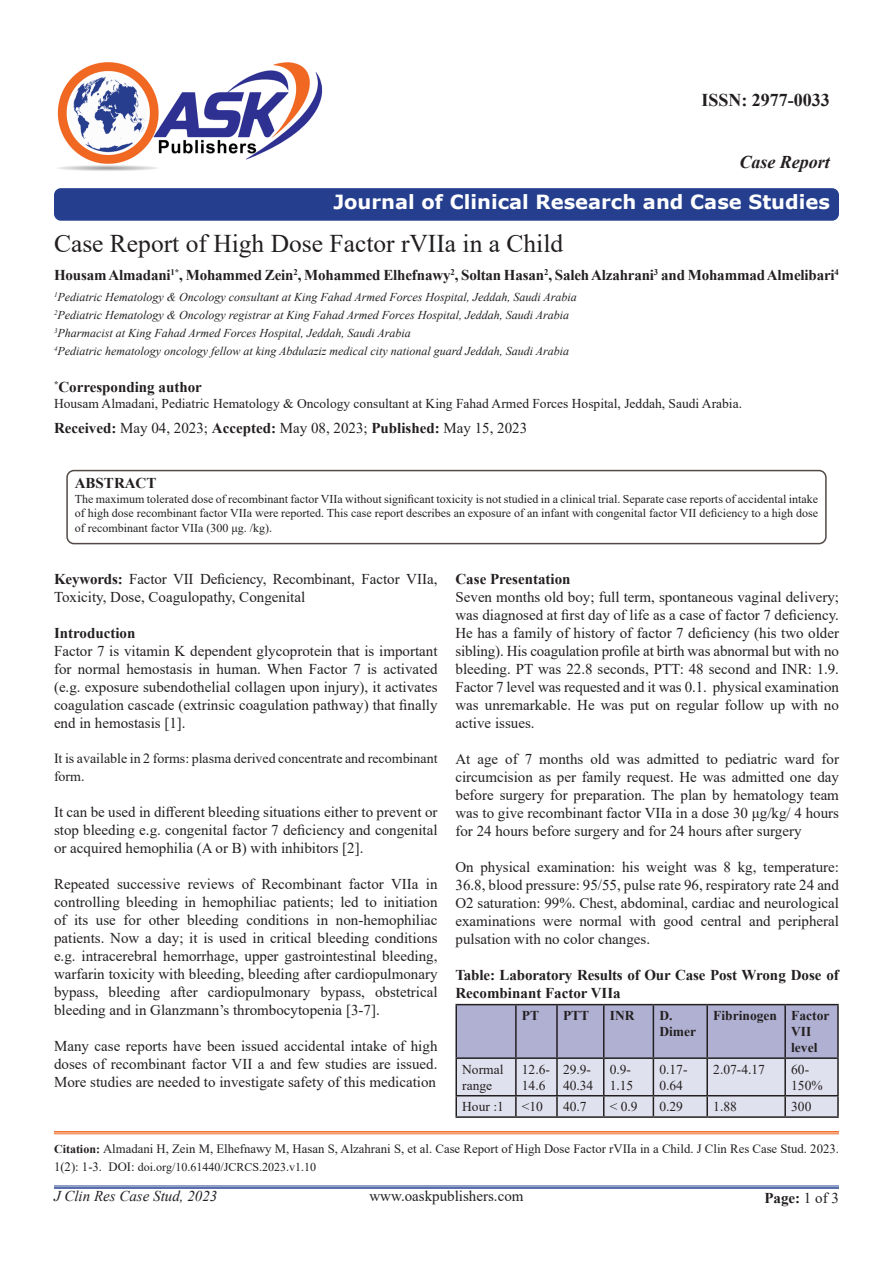
<style>
.page{position:relative;width:893px;height:1263px;background:#fff}
.page>*{position:absolute;margin:0;border:0;box-sizing:border-box;transform-origin:0 0}
.t1{font:25.5px "Times New Roman";color:#231f20}
.t2{font:700 19.5px "Verdana";color:#fff}
.t3{font:700 18px "Times New Roman";color:#231f20}
.t4{font:italic 700 18px "Times New Roman";color:#231f20}
.t5{font:15px/18px "Times New Roman";color:#231f20;text-align:justify}
.t6{font:700 15px/18px "Times New Roman";letter-spacing:-.01em;color:#231f20}
.t7{font:italic 15px "Times New Roman";color:#231f20}
.t8{font:13.95px/18px "Times New Roman";color:#231f20}
.t9{font:13.5px/16.2px "Times New Roman";color:#231f20}
.t10{font:700 13.5px/16.2px "Times New Roman";color:#231f20}
.t11{font:12.75px "Times New Roman";color:#231f20}
.t12{font:12px/14.4px "Times New Roman";color:#231f20;text-align:justify}
.t13{font:italic 12px "Times New Roman";color:#231f20}
.s1{font-weight:700}
.s2{font-weight:700;font-size:12px}
.s3{font-size:12.75px}
.s4{font-weight:400}
</style>
<div class="page">
<hr style="left:54px;top:1186px;width:785px;height:1px;background:#24418f">
<hr style="left:54px;top:1187px;width:785px;height:2px;background:#24418f">
<div style="left:66px;top:470px;width:761px;height:74px;border:2px solid #524a47;border-radius:7px"></div>
<div style="left:54px;top:188px;width:785px;height:33px;background:#253f8e;border-radius:7px"></div>
<hr style="left:54px;top:1131px;width:785px;height:1px;background:#f06822">
<hr style="left:54px;top:1133px;width:785px;height:1px;background:#f06822">
<img style="left:57px;top:62px;width:266px;height:109px">
<hr style="left:455px;top:1004px;width:61px;height:1px;background:#231f20">
<hr style="left:455px;top:1005px;width:2px;height:52px;background:#231f20">
<hr style="left:785px;top:1004px;width:54px;height:1px;background:#231f20">
<hr style="left:837px;top:1005px;width:2px;height:52px;background:#231f20">
<hr style="left:455px;top:1057px;width:61px;height:2px;background:#231f20">
<hr style="left:455px;top:1059px;width:2px;height:36px;background:#231f20">
<hr style="left:785px;top:1057px;width:54px;height:2px;background:#231f20">
<hr style="left:837px;top:1059px;width:2px;height:36px;background:#231f20">
<hr style="left:455px;top:1095px;width:61px;height:1px;background:#231f20">
<hr style="left:455px;top:1096px;width:2px;height:20px;background:#231f20">
<svg style="left:456px;top:1004px;width:382px;height:112px;background:#bebfd5"></svg>
<hr style="left:707px;top:1095px;width:78px;height:1px;background:#231f20">
<hr style="left:706px;top:1096px;width:2px;height:20px;background:#231f20">
<hr style="left:785px;top:1095px;width:54px;height:1px;background:#231f20">
<hr style="left:784px;top:1096px;width:2px;height:20px;background:#231f20">
<hr style="left:837px;top:1096px;width:2px;height:20px;background:#231f20">
<hr style="left:455px;top:1116px;width:61px;height:2px;background:#231f20">
<hr style="left:516px;top:1116px;width:41px;height:2px;background:#231f20">
<hr style="left:557px;top:1116px;width:47px;height:2px;background:#231f20">
<hr style="left:604px;top:1116px;width:49px;height:2px;background:#231f20">
<hr style="left:653px;top:1116px;width:54px;height:2px;background:#231f20">
<hr style="left:707px;top:1116px;width:78px;height:2px;background:#231f20">
<hr style="left:785px;top:1116px;width:54px;height:2px;background:#231f20">
<p class="t3" style="left:701px;top:87px;width:130px">ISSN: 2977-0033</p>
<p class="t4" style="left:739px;top:150px;width:92px">Case Report</p>
<p class="t2" style="left:333px;top:188px;width:498px">Journal of Clinical Research and Case Studies</p>
<p class="t1" style="left:54px;top:226px;width:511px">Case Report of High Dose Factor rVIIa in a Child</p>
<p class="t6" style="left:54px;top:265px;width:786px">Housam Almadani<sup>1*</sup>, Mohammed Zein<sup>2</sup>, Mohammed Elhefnawy<sup>2</sup>, Soltan Hasan<sup>2</sup>, Saleh Alzahrani<sup>3</sup> and Mohammad Almelibari<sup>4</sup></p>
<p class="t13" style="left:54px;top:289px;width:524px"><sup>1</sup>Pediatric Hematology &amp; Oncology consultant at King Fahad Armed Forces Hospital, Jeddah, Saudi Arabia</p>
<p class="t13" style="left:54px;top:307px;width:517px"><sup>2</sup>Pediatric Hematology &amp; Oncology registrar at King Fahad Armed Forces Hospital, Jeddah, Saudi Arabia</p>
<p class="t13" style="left:54px;top:325px;width:358px"><sup>3</sup>Pharmacist at King Fahad Armed Forces Hospital, Jeddah, Saudi Arabia</p>
<p class="t13" style="left:54px;top:343px;width:517px"><sup>4</sup>Pediatric hematology oncology fellow at king Abdulaziz medical city national guard Jeddah, Saudi Arabia</p>
<p class="t6" style="left:54px;top:377px;width:149px"><sup>*</sup>Corresponding author</p>
<p class="t9" style="left:54px;top:395px;width:690px">Housam Almadani, Pediatric Hematology &amp; Oncology consultant at King Fahad Armed Forces Hospital, Jeddah, Saudi Arabia.</p>
<p class="t5" style="left:54px;top:418px;width:475px"><span class="s1">Received:</span> May 04, 2023; <span class="s1">Accepted:</span> May 08, 2023; <span class="s1">Published:</span> May 15, 2023</p>
<p class="t6" style="left:75px;top:474px;width:83px">ABSTRACT</p>
<p class="t12" style="left:75px;top:491px;width:745px">The maximum tolerated dose of recombinant factor VIIa without significant toxicity is not studied in a clinical trial. Separate case reports of accidental intake of high dose recombinant factor VIIa were reported. This case report describes an exposure of an infant with congenital factor VII deficiency to a high dose of recombinant factor VIIa (300 μg. /kg).</p>
<p class="t5" style="left:54px;top:569px;width:385px"><span class="s1">Keywords:</span> Factor VII Deficiency, Recombinant, Factor VIIa,<br>Toxicity, Dose, Coagulopathy, Congenital</p>
<p class="t6" style="left:54px;top:624px;width:83px">Introduction</p>
<p class="t5" style="left:54px;top:641px;width:385px">Factor 7 is vitamin K dependent glycoprotein that is important for normal hemostasis in human. When Factor 7 is activated (e.g. exposure subendothelial collagen upon injury), it activates coagulation cascade (extrinsic coagulation pathway) that finally end in hemostasis [1].</p>
<p class="t8" style="left:54px;top:749px;width:385px">It is available in 2 forms: plasma derived concentrate and recombinant form.</p>
<p class="t5" style="left:54px;top:802px;width:385px">It can be used in different bleeding situations either to prevent or stop bleeding e.g. congenital factor 7 deficiency and congenital or acquired hemophilia (A or B) with inhibitors [2].</p>
<p class="t5" style="left:54px;top:874px;width:385px">Repeated successive reviews of Recombinant factor VIIa in controlling bleeding in hemophiliac patients; led to initiation of its use for other bleeding conditions in non-hemophiliac patients. Now a day; it is used in critical bleeding conditions e.g. intracerebral hemorrhage, upper gastrointestinal bleeding, warfarin toxicity with bleeding, bleeding after cardiopulmonary bypass, bleeding after cardiopulmonary bypass, obstetrical bleeding and in Glanzmann’s thrombocytopenia [3-7].</p>
<p class="t5" style="left:54px;top:1036px;width:385px">Many case reports have been issued accidental intake of high doses of recombinant factor VII a and few studies are issued.<br>More studies are needed to investigate safety of this medication</p>
<p class="t6" style="left:455px;top:569px;width:117px">Case Presentation</p>
<p class="t5" style="left:455px;top:587px;width:385px">Seven months old boy; full term, spontaneous vaginal delivery; was diagnosed at first day of life as a case of factor 7 deficiency.<br>He has a family of history of factor 7 deficiency (his two older sibling). His coagulation profile at birth was abnormal but with no bleeding. PT was 22.8 seconds, PTT: 48 second and INR: 1.9.<br>Factor 7 level was requested and it was 0.1. physical examination was unremarkable. He was put on regular follow up with no active issues.</p>
<p class="t5" style="left:455px;top:749px;width:385px">At age of 7 months old was admitted to pediatric ward for circumcision as per family request. He was admitted one day before surgery for preparation. The plan by hematology team was to give recombinant factor VIIa in a dose 30 μg/kg/ 4 hours for 24 hours before surgery and for 24 hours after surgery</p>
<p class="t5" style="left:455px;top:857px;width:385px">On physical examination: his weight was 8 kg, temperature:<br>36.8, blood pressure: 95/55, pulse rate 96, respiratory rate 24 and O2 saturation: 99%. Chest, abdominal, cardiac and neurological examinations were normal with good central and peripheral pulsation with no color changes.</p>
<p class="t6" style="left:455px;top:965px;width:385px">Table: Laboratory Results of Our Case Post Wrong Dose of<br>Recombinant Factor VIIa</p>
<p class="t10" style="left:522px;top:1007px;width:19px">PT</p>
<p class="t10" style="left:563px;top:1007px;width:28px">PTT</p>
<p class="t10" style="left:610px;top:1007px;width:26px">INR</p>
<p class="t10" style="left:659px;top:1007px;width:38px">D.<br>Dimer</p>
<p class="t10" style="left:713px;top:1007px;width:65px">Fibrinogen</p>
<p class="t10" style="left:791px;top:1007px;width:40px">Factor<br>VII level</p>
<p class="t9" style="left:462px;top:1060px;width:43px">Normal range</p>
<p class="t9" style="left:522px;top:1060px;width:30px">12.6-<br>14.6</p>
<p class="t9" style="left:563px;top:1060px;width:32px">29.9-<br>40.34</p>
<p class="t9" style="left:610px;top:1060px;width:25px">0.9-<br>1.15</p>
<p class="t9" style="left:659px;top:1060px;width:30px">0.17-<br>0.64</p>
<p class="t9" style="left:713px;top:1060px;width:53px">2.07-4.17</p>
<p class="t9" style="left:791px;top:1060px;width:33px">60-<br>150%</p>
<p class="t9" style="left:462px;top:1098px;width:43px">Hour :1</p>
<p class="t9" style="left:522px;top:1098px;width:23px">&lt;10</p>
<p class="t9" style="left:563px;top:1098px;width:25px">40.7</p>
<p class="t9" style="left:610px;top:1098px;width:29px">&lt; 0.9</p>
<p class="t9" style="left:659px;top:1098px;width:25px">0.29</p>
<p class="t9" style="left:713px;top:1098px;width:25px">1.88</p>
<p class="t9" style="left:791px;top:1098px;width:22px">300</p>
<p class="t11" style="left:54px;top:1139px;width:786px"><span class="s2">Citation:</span> Almadani H, Zein M, Elhefnawy M, Hasan S, Alzahrani S, et al. Case Report of High Dose Factor rVIIa in a Child. J Clin Res Case Stud. 2023.</p>
<p class="t12" style="left:54px;top:1159px;width:264px"><span class="s3">1(2): 1-3. DOI:</span> doi.org/10.61440/JCRCS.2023.v1.10</p>
<p class="t7" style="left:54px;top:1186px;width:165px">J Clin Res Case Stud, 2023</p>
<p class="t5" style="left:369px;top:1187px;width:156px">www.oaskpublishers.com</p>
<p class="t6" style="left:764px;top:1188px;width:76px">Page: <span class="s4">1 of 3</span></p>
</div>
